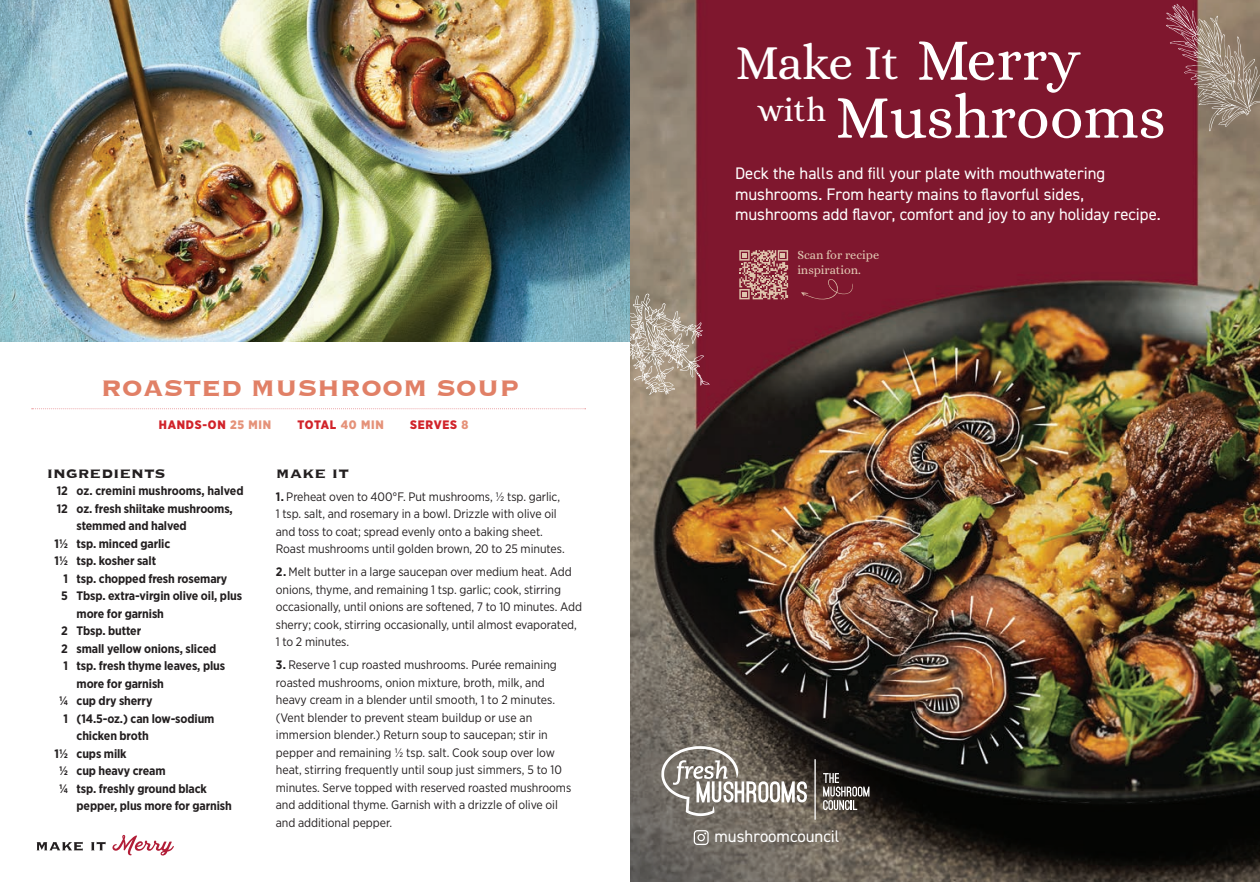
<style>
.page{position:relative;width:1260px;height:882px;background:#fff}
.page>*{position:absolute;margin:0;border:0;box-sizing:border-box;transform-origin:0 0}
.t1{font:61.77px "Alice";color:#fff}
.t2{font:49.35px "Alice";letter-spacing:-.025em;color:#fff}
.t3{font:700 29.22px "Copperplate";color:#e18066}
.t4{font:700 19.25px "Copperplate";color:#231f20}
.t5{font:16.8px/20.1px "DIN2014";color:#fff}
.t6{font:12.42px/14.9px "Alice";letter-spacing:-.005em;color:#e1c9b3}
.Recipe_Steps{font:12.25px/17.5px "Gotham Narrow";letter-spacing:-.005em;color:#231f20}
.t7{font:700 12.25px/17.5px "Gotham Narrow";letter-spacing:-.01em;color:#231f20}
.Recipe_Prep___Serve{font:900 12.25px "Gotham Narrow";letter-spacing:.06em;color:#d1232a}
.s1{color:#e59279}
.s2{font-weight:700}
.s3{font-size:60.02px}
</style>
<div class="page">
<img style="left:0;top:0;width:630px;height:341px">
<img style="left:630px;top:0;width:630px;height:882px">
<svg style="left:661px;top:746px;width:146px;height:70px;background:#89837b"></svg>
<svg style="left:823px;top:773px;width:46px;height:37px;background:#625e5a"></svg>
<hr style="left:814px;top:760px;width:2px;height:59px;background:#fff">
<svg style="left:694px;top:830px;width:15px;height:15px"></svg>
<svg style="left:801px;top:278px;width:52px;height:23px"></svg>
<svg style="left:630px;top:293px;width:80px;height:102px;background:#aa9086"></svg>
<svg style="left:739px;top:250px;width:49px;height:49px;background:#b17270"></svg>
<svg style="left:1166px;top:0;width:94px;height:132px;background:#956a66"></svg>
<svg style="left:32px;top:408px;width:554px;height:1px"></svg>
<svg style="left:112px;top:835px;width:62px;height:21px"></svg>
<svg style="left:37px;top:842px;width:69px;height:9px"></svg>
<p class="t3" style="left:101px;top:369px;width:420px">ROASTED MUSHROOM SOUP</p>
<p class="Recipe_Prep___Serve" style="left:159px;top:416px;width:114px">HANDS-ON <span class="s1">25 MIN</span></p>
<p class="Recipe_Prep___Serve" style="left:298px;top:416px;width:88px">TOTAL <span class="s1">40 MIN</span></p>
<p class="Recipe_Prep___Serve" style="left:410px;top:416px;width:60px">SERVES <span class="s1">8</span></p>
<p class="t4" style="left:47px;top:460px;width:120px">ingredients</p>
<p class="t7" style="left:57px;top:482px;width:188px">12 oz. cremini mushrooms, halved</p>
<p class="t7" style="left:77px;top:500px;width:158px;text-indent:-20px">12 oz. fresh shiitake mushrooms, stemmed and halved</p>
<p class="t7" style="left:55px;top:535px;width:117px">1½ tsp. minced garlic</p>
<p class="t7" style="left:55px;top:552px;width:103px">1½ tsp. kosher salt</p>
<p class="t7" style="left:63px;top:570px;width:165px">1 tsp. chopped fresh rosemary</p>
<p class="t7" style="left:77px;top:587px;width:167px;text-indent:-15px">5 Tbsp. extra-virgin olive oil, plus more for garnish</p>
<p class="t7" style="left:61px;top:622px;width:81px">2 Tbsp. butter</p>
<p class="t7" style="left:61px;top:640px;width:156px">2 small yellow onions, sliced</p>
<p class="t7" style="left:77px;top:657px;width:150px;text-indent:-13px">1 tsp. fresh thyme leaves, plus more for garnish</p>
<p class="t7" style="left:59px;top:692px;width:95px">¼ cup dry sherry</p>
<p class="t7" style="left:77px;top:710px;width:139px;text-indent:-13px">1 (14.5-oz.) can low-sodium chicken broth</p>
<p class="t7" style="left:55px;top:745px;width:74px">1½ cups milk</p>
<p class="t7" style="left:59px;top:762px;width:108px">½ cup heavy cream</p>
<p class="t7" style="left:59px;top:780px;width:149px">¼ tsp. freshly ground black</p>
<p class="t7" style="left:77px;top:797px;width:157px">pepper, plus more for garnish</p>
<p class="t4" style="left:276px;top:460px;width:75px">make it</p>
<p class="Recipe_Steps" style="left:276px;top:488px;width:290px"><span class="s2">1.</span> Preheat oven to 400°F. Put mushrooms, ½ tsp. garlic, 1 tsp. salt, and rosemary in a bowl. Drizzle with olive oil and toss to coat; spread evenly onto a baking sheet.<br>Roast mushrooms until golden brown, 20 to 25 minutes.</p>
<p class="Recipe_Steps" style="left:276px;top:563px;width:308px"><span class="s2">2.</span> Melt butter in a large saucepan over medium heat. Add onions, thyme, and remaining 1 tsp. garlic; cook, stirring occasionally, until onions are softened, 7 to 10 minutes. Add sherry; cook, stirring occasionally, until almost evaporated, 1 to 2 minutes.</p>
<p class="Recipe_Steps" style="left:276px;top:656px;width:297px"><span class="s2">3.</span> Reserve 1 cup roasted mushrooms. Purée remaining roasted mushrooms, onion mixture, broth, milk, and heavy cream in a blender until smooth, 1 to 2 minutes. (Vent blender to prevent steam buildup or use an immersion blender.) Return soup to saucepan; stir in pepper and remaining ½ tsp. salt. Cook soup over low heat, stirring frequently until soup just simmers, 5 to 10 minutes. Serve topped with reserved roasted mushrooms and additional thyme. Garnish with a drizzle of olive oil and additional pepper.</p>
<p class="t2" style="left:735px;top:36px;width:347px">Make It <span class="s3">Merry</span></p>
<p class="t1" style="left:757px;top:84px;width:410px"><sup>with</sup> Mushrooms</p>
<p class="t5" style="left:735px;top:163px;width:427px">Deck the halls and f ill your plate with mouthwatering mushrooms. From hearty mains to flavorful sides, mushrooms add flavor, comfort and joy to any holiday recipe.</p>
<p class="t6" style="left:797px;top:249px;width:83px">Scan for recipe inspiration.</p>
<p class="t5" style="left:715px;top:826px;width:126px">mushroomcouncil</p>
</div>
